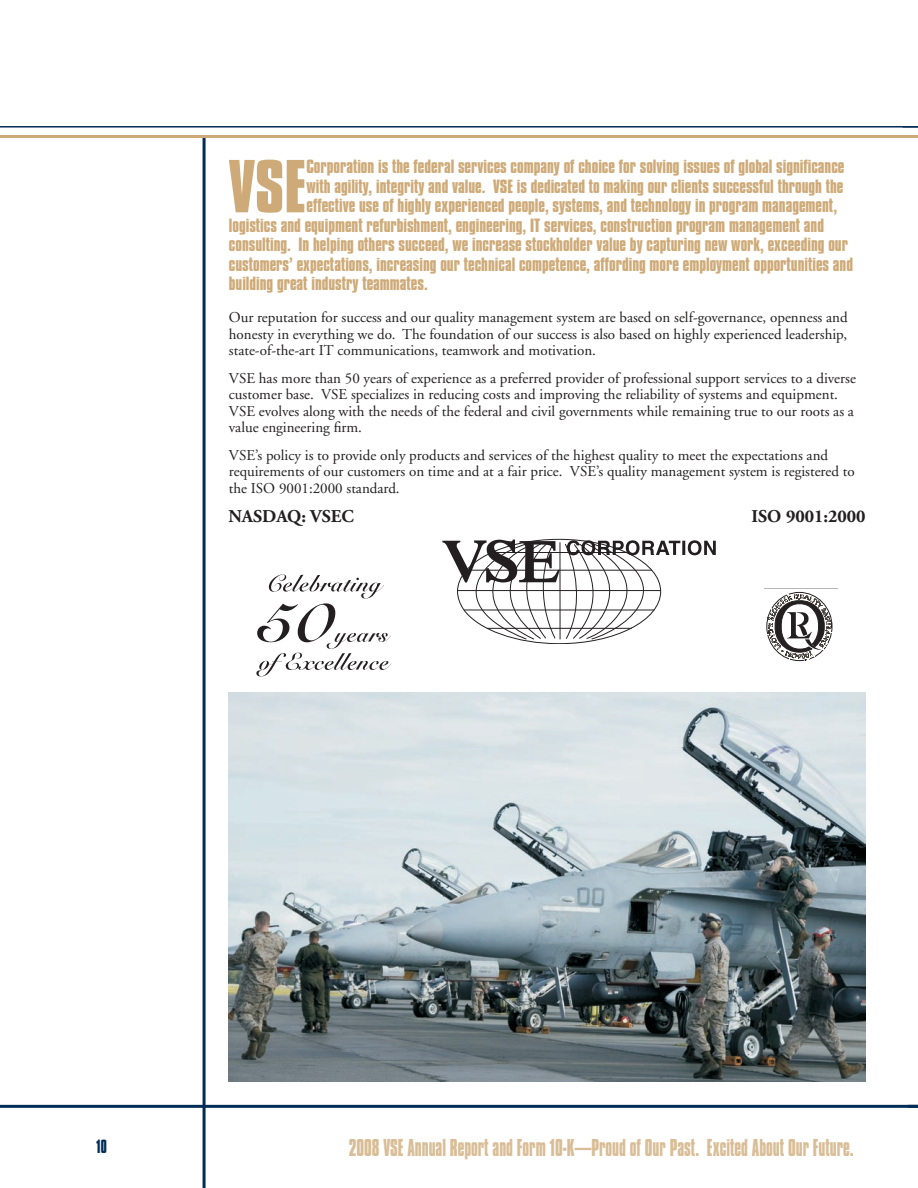
<style>
.page{position:relative;width:918px;height:1188px;background:#fff}
.page>*{position:absolute;margin:0;border:0;box-sizing:border-box;transform-origin:0 0}
.t1{font:700 64.5px "Compacta BT";color:#ceaa78}
.t2{font:700 21px "Compacta BT";color:#d9bd96;scale:.8 1}
.t3{font:700 18px "Adobe Garamond";color:#231f20}
.t4{font:700 16.5px "Compacta BT";color:#ceaa78}
.t5{font:700 16.5px "Compacta BT";color:#002c55;scale:.8 1}
.t6{font:15px/16.5px "Adobe Garamond";color:#231f20}
</style>
<div class="page">
<hr style="left:203px;top:136px;width:3px;height:1052px;background:#002c55">
<hr style="left:0;top:135px;width:918px;height:3px;background:#ceaa78">
<hr style="left:0;top:126px;width:918px;height:2px;background:#002c55">
<svg style="left:903px;top:127px;width:15px;height:1px"></svg>
<hr style="left:0;top:1105px;width:918px;height:3px;background:#002c55">
<img style="left:229px;top:693px;width:637px;height:389px">
<svg style="left:442px;top:539px;width:274px;height:105px"></svg>
<svg style="left:256px;top:574px;width:136px;height:102px"></svg>
<svg style="left:766px;top:591px;width:67px;height:71px"></svg>
<h1 class="t1" style="left:229px;top:147px;width:79px">VSE</h1>
<p class="t4" style="left:306px;top:157px;width:540px">Corporation is the federal services company of choice for solving issues of global significance</p>
<p class="t4" style="left:306px;top:176px;width:539px">with agility, integrity and value. VSE is dedicated to making our clients successful through the</p>
<p class="t4" style="left:306px;top:196px;width:532px">effective use of highly experienced people, systems, and technology in program management,</p>
<p class="t4" style="left:229px;top:215px;width:597px">logistics and equipment refurbishment, engineering, IT services, construction program management and</p>
<p class="t4" style="left:229px;top:235px;width:621px">consulting. In helping others succeed, we increase stockholder value by capturing new work, exceeding our</p>
<p class="t4" style="left:229px;top:254px;width:626px">customers’ expectations, increasing our technical competence, affording more employment opportunities and</p>
<p class="t4" style="left:229px;top:274px;width:200px">building great industry teammates.</p>
<p class="t6" style="left:229px;top:310px;width:620px;text-align:justify">Our reputation for success and our quality management system are based on self-governance, openness and honesty in everything we do. The foundation of our success is also based on highly experienced leadership, state-of-the-art IT communications, teamwork and motivation.</p>
<p class="t6" style="left:229px;top:370px;width:629px">VSE has more than 50 years of experience as a preferred provider of professional support services to a diverse customer base. VSE specializes in reducing costs and improving the reliability of systems and equipment.<br>VSE evolves along with the needs of the federal and civil governments while remaining true to our roots as a value engineering firm.</p>
<p class="t6" style="left:229px;top:447px;width:627px">VSE’s policy is to provide only products and services of the highest quality to meet the expectations and requirements of our customers on time and at a fair price. VSE’s quality management system is registered to the ISO 9001:2000 standard.</p>
<p class="t3" style="left:228px;top:507px;width:127px">NASDAQ: VSEC</p>
<p class="t3" style="left:751px;top:507px;width:116px">ISO 9001:2000</p>
<p class="t5" style="left:97px;top:1136px;width:14px">10</p>
<h2 class="t2" style="left:349px;top:1135px;width:633px">2008 VSE Annual Report and Form 10-K—Proud of Our Past. Excited About Our Future.</h2>
</div>
